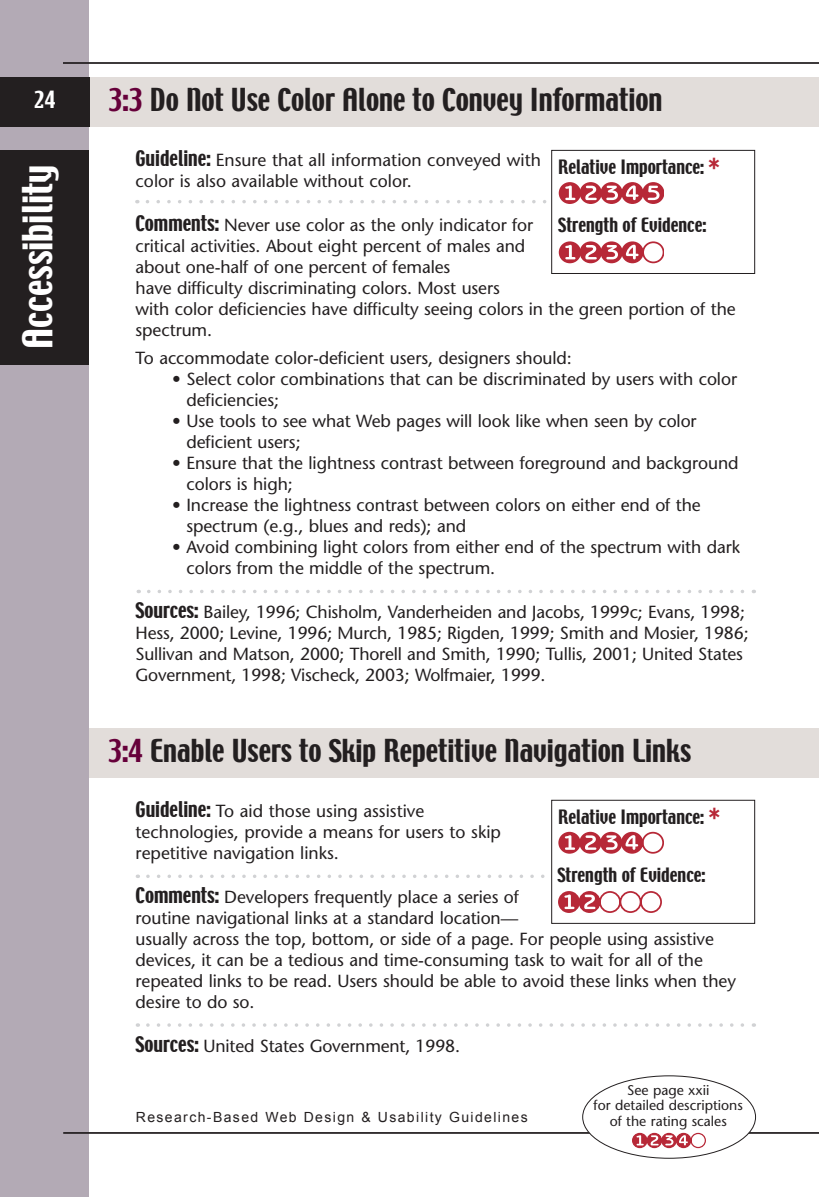
<style>
.page{position:relative;width:819px;height:1197px;background:#fff}
.page>*{position:absolute;margin:0;border:0;box-sizing:border-box;transform-origin:0 0}
.t1{font:36.75px "Techno";color:#fff}
.t2{font:28px "Techno";color:#231f20}
.t3{font:24.5px "Techno";color:#b72837}
.t4{font:21px "Techno";color:#fff}
.t5{font:17.5px/21px "Stone Sans";letter-spacing:-.005em;color:#231f20}
.t6{font:17.5px "Techno";color:#231f20}
.t7{font:14px/15.8px "Stone Sans";color:#231f20;text-align:center}
.t8{font:14px "Arial";letter-spacing:.1em;color:#231f20}
.s1{color:#66003a}
.s2{font-family:"Techno";font-size:19.25px}
</style>
<div class="page">
<div style="left:89px;top:77px;width:730px;height:50px;background:#e2ddda"></div>
<div style="left:46px;top:728px;width:773px;height:50px;background:#e2ddda"></div>
<svg style="left:148px;top:875px;width:397px;height:3px"></svg>
<svg style="left:148px;top:1023px;width:606px;height:4px"></svg>
<div style="left:551px;top:800px;width:204px;height:124px;border:1px solid #231f20"></div>
<div style="left:559px;top:833px;width:21px;height:20px;background:#b72837;border-radius:50%"></div>
<div style="left:558px;top:832px;width:23px;height:22px;border:2px solid #b72837;border-radius:50%"></div>
<div style="left:580px;top:833px;width:21px;height:20px;background:#b72837;border-radius:50%"></div>
<div style="left:579px;top:832px;width:22px;height:22px;border:2px solid #b72837;border-radius:50%"></div>
<div style="left:601px;top:833px;width:20px;height:20px;background:#b72837;border-radius:50%"></div>
<div style="left:600px;top:832px;width:22px;height:22px;border:2px solid #b72837;border-radius:50%"></div>
<svg style="left:585px;top:835px;width:11px;height:15px"></svg>
<svg style="left:565px;top:835px;width:10px;height:15px"></svg>
<svg style="left:606px;top:832px;width:57px;height:22px"></svg>
<div style="left:559px;top:892px;width:20px;height:20px;background:#b72837;border-radius:50%"></div>
<div style="left:558px;top:891px;width:22px;height:22px;border:2px solid #b72837;border-radius:50%"></div>
<svg style="left:564px;top:891px;width:97px;height:22px"></svg>
<svg style="left:149px;top:590px;width:605px;height:3px"></svg>
<div style="left:551px;top:150px;width:204px;height:124px;border:1px solid #231f20"></div>
<div style="left:559px;top:182px;width:22px;height:22px;border:2px solid #b72837;border-radius:50%"></div>
<div style="left:580px;top:182px;width:22px;height:22px;border:2px solid #b72837;border-radius:50%"></div>
<div style="left:600px;top:182px;width:23px;height:22px;border:2px solid #b72837;border-radius:50%"></div>
<div style="left:621px;top:182px;width:23px;height:22px;border:2px solid #b72837;border-radius:50%"></div>
<div style="left:642px;top:182px;width:22px;height:22px;border:2px solid #b72837;border-radius:50%"></div>
<svg style="left:147px;top:185px;width:517px;height:18px"></svg>
<div style="left:560px;top:242px;width:20px;height:20px;background:#b72837;border-radius:50%"></div>
<div style="left:559px;top:241px;width:22px;height:22px;border:2px solid #b72837;border-radius:50%"></div>
<div style="left:581px;top:242px;width:20px;height:20px;background:#b72837;border-radius:50%"></div>
<div style="left:580px;top:241px;width:22px;height:22px;border:2px solid #b72837;border-radius:50%"></div>
<div style="left:601px;top:242px;width:21px;height:20px;background:#b72837;border-radius:50%"></div>
<div style="left:600px;top:241px;width:23px;height:22px;border:2px solid #b72837;border-radius:50%"></div>
<svg style="left:585px;top:245px;width:12px;height:14px"></svg>
<svg style="left:565px;top:245px;width:10px;height:14px"></svg>
<svg style="left:606px;top:241px;width:58px;height:22px"></svg>
<div style="left:0;top:0;width:89px;height:1197px;background:#b3aab5"></div>
<div style="left:0;top:77px;width:89px;height:50px;background:#231f20"></div>
<hr style="left:63px;top:62px;width:756px;height:2px;background:#231f20">
<div style="left:0;top:150px;width:89px;height:215px;background:#231f20"></div>
<hr style="left:63px;top:1132px;width:756px;height:2px;background:#231f20">
<div style="left:583px;top:1076px;width:173px;height:82px;background:#fff;border-radius:50%"></div>
<svg style="left:633px;top:1133px;width:14px;height:15px"></svg>
<div style="left:632px;top:1133px;width:16px;height:15px;border:1px solid #b72837;border-radius:50%"></div>
<svg style="left:647px;top:1133px;width:15px;height:15px"></svg>
<div style="left:647px;top:1133px;width:15px;height:15px;border:1px solid #b72837;border-radius:50%"></div>
<div style="left:662px;top:1133px;width:14px;height:15px;background:#b72837;border-radius:50%"></div>
<div style="left:661px;top:1133px;width:16px;height:15px;border:1px solid #b72837;border-radius:50%"></div>
<svg style="left:651px;top:1135px;width:8px;height:10px"></svg>
<svg style="left:637px;top:1135px;width:7px;height:10px"></svg>
<svg style="left:665px;top:1133px;width:41px;height:15px"></svg>
<p class="t4" style="left:34px;top:85px;width:22px">24</p>
<p class="t1" style="left:13px;top:349px;width:186px;rotate:-90deg">Accessibility</p>
<p class="t2" style="left:109px;top:80px;width:556px"><span class="s1">3:3</span> Do Not Use Color Alone to Convey Information</p>
<p class="t5" style="left:136px;top:149px;width:407px"><span class="s2">Guideline:</span> Ensure that all information conveyed with color is also available without color.</p>
<p class="t5" style="left:136px;top:214px;width:602px"><span class="s2">Comments:</span> Never use color as the only indicator for<br>critical activities. About eight percent of males and<br>about one-half of one percent of females<br>have difficulty discriminating colors. Most users<br>with color deficiencies have difficulty seeing colors in the green portion of the spectrum.</p>
<p class="t5" style="left:136px;top:348px;width:438px">To accommodate color-deficient users, designers should:</p>
<p class="t5" style="left:186px;top:369px;width:552px;text-indent:-14px">• Select color combinations that can be discriminated by users with color deficiencies;</p>
<p class="t5" style="left:186px;top:411px;width:512px;text-indent:-14px">• Use tools to see what Web pages will look like when seen by color deficient users;</p>
<p class="t5" style="left:186px;top:453px;width:554px;text-indent:-14px">• Ensure that the lightness contrast between foreground and background colors is high;</p>
<p class="t5" style="left:186px;top:495px;width:516px;text-indent:-14px">• Increase the lightness contrast between colors on either end of the spectrum (e.g., blues and reds); and</p>
<p class="t5" style="left:186px;top:537px;width:555px;text-indent:-14px">• Avoid combining light colors from either end of the spectrum with dark colors from the middle of the spectrum.</p>
<p class="t5" style="left:136px;top:602px;width:615px"><span class="s2">Sources:</span> Bailey, 1996; Chisholm, Vanderheiden and Jacobs, 1999c; Evans, 1998; Hess, 2000; Levine, 1996; Murch, 1985; Rigden, 1999; Smith and Mosier, 1986; Sullivan and Matson, 2000; Thorell and Smith, 1990; Tullis, 2001; United States Government, 1998; Vischeck, 2003; Wolfmaier, 1999.</p>
<p class="t6" style="left:558px;top:155px;width:148px">Relative Importance:</p>
<p class="t3" style="left:708px;top:152px;width:13px">*</p>
<p class="t6" style="left:558px;top:213px;width:150px">Strength of Evidence:</p>
<p class="t2" style="left:108px;top:732px;width:584px"><span class="s1">3:4</span> Enable Users to Skip Repetitive Navigation Links</p>
<p class="t5" style="left:136px;top:800px;width:367px"><span class="s2">Guideline:</span> To aid those using assistive technologies, provide a means for users to skip repetitive navigation links.</p>
<p class="t5" style="left:136px;top:886px;width:602px"><span class="s2">Comments:</span> Developers frequently place a series of<br>routine navigational links at a standard location—<br>usually across the top, bottom, or side of a page. For people using assistive devices, it can be a tedious and time-consuming task to wait for all of the repeated links to be read. Users should be able to avoid these links when they desire to do so.</p>
<p class="t5" style="left:136px;top:1036px;width:326px"><span class="s2">Sources:</span> United States Government, 1998.</p>
<p class="t6" style="left:558px;top:805px;width:148px">Relative Importance:</p>
<p class="t3" style="left:709px;top:802px;width:13px">*</p>
<p class="t6" style="left:557px;top:863px;width:150px">Strength of Evidence:</p>
<p class="t8" style="left:136px;top:1110px;width:393px">Research-Based Web Design &amp; Usability Guidelines</p>
<p class="t7" style="left:594px;top:1082px;width:151px">See page xxii<br>for detailed descriptions of the rating scales</p>
</div>
